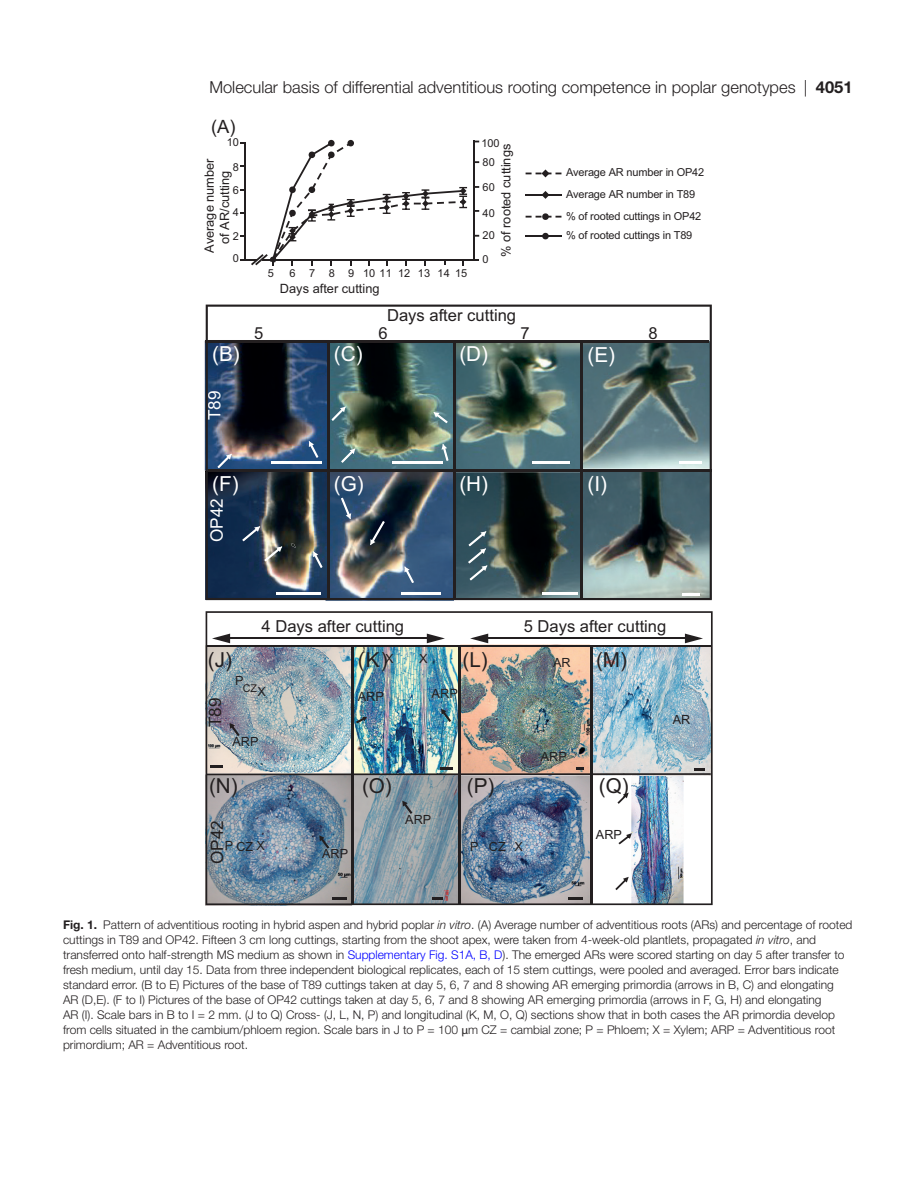
<style>
.page{position:relative;width:919px;height:1187px;background:#fff}
.page>*{position:absolute;margin:0;border:0;box-sizing:border-box;transform-origin:0 0}
.t1{font:20.7px "Arial";color:#231f20}
.t2{font:20.7px "Arial";color:#fff}
.t3{font:18.3px "Arial";color:#231f20}
.t4{font:17.1px "Arial";color:#fff}
.t5{font:17.1px "Arial";color:#231f20}
.t6{font:16.65px "Arial";color:#231f20}
.t7{font:300 16.5px "Helvetica Neue LT Std";color:#231f20}
.t8{font:16.5px "Arial";color:#231f20}
.t9{font:12.9px "Arial";color:#231f20}
.t10{font:12.75px/15.3px "Arial";color:#231f20;text-align:center}
.t11{font:12.6px "Arial";color:#231f20}
.t12{font:300 12px/15px "Helvetica Neue LT Std";color:#231f20}
.t13{font:10.95px/21.8px "Arial";letter-spacing:-.015em;color:#231f20}
.t14{font:10.65px "Arial";color:#231f20}
.s1{font-weight:700}
.s2{font-size:12.6px}
.s3{font-style:italic}
.s4{color:#00f}
.s5{font-family:"Myriad Pro";font-weight:400}
</style>
<div class="page">
<hr style="left:262px;top:259px;width:217px;height:1px;background:#231f20">
<hr style="left:473px;top:140px;width:2px;height:119px;background:#231f20">
<svg style="left:542px;top:232px;width:7px;height:8px"></svg>
<hr style="left:525px;top:194px;width:37px;height:2px;background:#231f20">
<svg style="left:542px;top:191px;width:7px;height:8px"></svg>
<svg style="left:525px;top:169px;width:36px;height:8px"></svg>
<hr style="left:525px;top:235px;width:37px;height:2px;background:#231f20">
<svg style="left:525px;top:213px;width:36px;height:7px"></svg>
<img style="left:206px;top:304px;width:505px;height:296px">
<svg style="left:433px;top:412px;width:14px;height:11px"></svg>
<hr style="left:327px;top:342px;width:2px;height:257px;background:#231f20">
<hr style="left:453px;top:342px;width:3px;height:257px;background:#231f20">
<hr style="left:580px;top:342px;width:2px;height:257px;background:#231f20">
<hr style="left:207px;top:469px;width:504px;height:3px;background:#231f20">
<hr style="left:205px;top:341px;width:504px;height:2px;background:#231f20">
<img style="left:205px;top:611px;width:507px;height:294px">
<hr style="left:206px;top:645px;width:504px;height:1px;background:#231f20">
<hr style="left:227px;top:637px;width:203px;height:2px;background:#231f20">
<svg style="left:427px;top:633px;width:18px;height:10px"></svg>
<svg style="left:212px;top:633px;width:18px;height:10px"></svg>
<svg style="left:319px;top:835px;width:10px;height:13px"></svg>
<svg style="left:402px;top:800px;width:10px;height:13px"></svg>
<svg style="left:211px;top:765px;width:12px;height:2px"></svg>
<svg style="left:568px;top:897px;width:15px;height:2px"></svg>
<svg style="left:332px;top:897px;width:14px;height:2px"></svg>
<svg style="left:433px;top:897px;width:10px;height:2px"></svg>
<svg style="left:576px;top:767px;width:8px;height:2px"></svg>
<svg style="left:240px;top:139px;width:227px;height:126px"></svg>
<hr style="left:271px;top:461px;width:50px;height:3px;background:#fff">
<hr style="left:392px;top:461px;width:51px;height:3px;background:#fff">
<hr style="left:532px;top:461px;width:38px;height:3px;background:#fff">
<hr style="left:679px;top:461px;width:23px;height:3px;background:#fff">
<hr style="left:275px;top:592px;width:45px;height:2px;background:#fff">
<hr style="left:401px;top:592px;width:39px;height:2px;background:#fff">
<hr style="left:542px;top:592px;width:35px;height:2px;background:#fff">
<svg style="left:682px;top:593px;width:18px;height:2px"></svg>
<svg style="left:440px;top:767px;width:13px;height:2px"></svg>
<svg style="left:693px;top:768px;width:11px;height:2px"></svg>
<h3 class="t7" style="left:209px;top:77px;width:644px">Molecular basis of differential adventitious rooting competence in poplar genotypes | <span class="s1">4051</span></h3>
<h2 class="t3" style="left:211px;top:114px;width:26px">(A)</h2>
<p class="t13" style="left:227px;top:131px;width:14px">10</p>
<p class="t10" style="left:202px;top:253px;width:96px;rotate:-90deg">Average number of AR/cutting</p>
<p class="t13" style="left:233px;top:156px;width:8px">8</p>
<p class="t13" style="left:233px;top:179px;width:8px">6</p>
<p class="t13" style="left:233px;top:201px;width:8px">4</p>
<p class="t13" style="left:233px;top:225px;width:8px">2</p>
<p class="t13" style="left:233px;top:247px;width:8px">0</p>
<p class="t13" style="left:481px;top:133px;width:20px">100</p>
<p class="t10" style="left:498px;top:257px;width:115px;rotate:-90deg">% of rooted cuttings</p>
<p class="t13" style="left:482px;top:152px;width:14px">80</p>
<p class="t13" style="left:482px;top:176px;width:14px">60</p>
<p class="t13" style="left:482px;top:202px;width:14px">40</p>
<p class="t13" style="left:482px;top:224px;width:14px">20</p>
<p class="t13" style="left:482px;top:248px;width:8px">0</p>
<p class="t13" style="left:566px;top:161px;width:140px">Average AR number in OP42<br>Average AR number in T89 % of rooted cuttings in OP42</p>
<p class="t13" style="left:566px;top:224px;width:128px">% of rooted cuttings in T89</p>
<p class="t13" style="left:268px;top:262px;width:8px">5</p>
<p class="t13" style="left:289px;top:262px;width:66px">6789</p>
<p class="t13" style="left:363px;top:262px;width:68px">10 11 12 13</p>
<p class="t13" style="left:455px;top:262px;width:14px">15</p>
<p class="t13" style="left:437px;top:262px;width:14px">14</p>
<p class="t10" style="left:280px;top:280px;width:101px">Days after cutting</p>
<h3 class="t6" style="left:387px;top:304px;width:130px">Days after cutting</h3>
<h3 class="t6" style="left:254px;top:321px;width:11px">5</h3>
<h3 class="t6" style="left:378px;top:321px;width:11px">6</h3>
<h3 class="t6" style="left:520px;top:321px;width:11px">7</h3>
<h3 class="t6" style="left:648px;top:321px;width:11px">8</h3>
<h1 class="t2" style="left:212px;top:340px;width:29px">(B)</h1>
<h1 class="t2" style="left:334px;top:340px;width:30px">(C)</h1>
<h1 class="t2" style="left:459px;top:339px;width:30px">(D)</h1>
<h1 class="t2" style="left:587px;top:340px;width:29px">(E)</h1>
<h3 class="t4" style="left:203px;top:420px;width:31px;rotate:-90deg">T89</h3>
<h1 class="t2" style="left:212px;top:469px;width:28px">(F)</h1>
<h1 class="t2" style="left:459px;top:469px;width:30px">(H)</h1>
<h1 class="t2" style="left:334px;top:469px;width:31px">(G)</h1>
<h1 class="t2" style="left:587px;top:469px;width:21px">(I)</h1>
<h3 class="t4" style="left:205px;top:542px;width:45px;rotate:-90deg">OP42</h3>
<h1 class="t1" style="left:208px;top:645px;width:26px">(J)</h1>
<h3 class="t8" style="left:261px;top:615px;width:144px">4 Days after cutting</h3>
<h3 class="t8" style="left:523px;top:615px;width:144px">5 Days after cutting</h3>
<h1 class="t1" style="left:357px;top:645px;width:31px">(K)</h1>
<h1 class="t1" style="left:462px;top:645px;width:27px">(L)</h1>
<h1 class="t1" style="left:596px;top:645px;width:32px">(M)</h1>
<p class="t11" style="left:385px;top:649px;width:10px">X</p>
<p class="t11" style="left:419px;top:649px;width:10px">X</p>
<p class="t11" style="left:553px;top:654px;width:19px">AR</p>
<h3 class="t5" style="left:203px;top:727px;width:31px;rotate:-90deg">T89</h3>
<p class="t11" style="left:235px;top:671px;width:10px">P</p>
<p class="t14" style="left:243px;top:680px;width:25px">CZ<span class="s2">X</span></p>
<p class="t11" style="left:232px;top:732px;width:27px">ARP</p>
<p class="t9" style="left:357px;top:687px;width:28px">ARP</p>
<p class="t9" style="left:431px;top:684px;width:28px">ARP</p>
<p class="t11" style="left:540px;top:747px;width:27px">ARP</p>
<h1 class="t1" style="left:209px;top:771px;width:30px">(N)</h1>
<h1 class="t1" style="left:362px;top:771px;width:31px">(O)</h1>
<h1 class="t1" style="left:467px;top:771px;width:29px">(P)</h1>
<h1 class="t1" style="left:598px;top:771px;width:31px">(Q)</h1>
<p class="t11" style="left:596px;top:825px;width:27px">ARP</p>
<p class="t11" style="left:470px;top:837px;width:54px">PCZX</p>
<p class="t11" style="left:405px;top:810px;width:27px">ARP</p>
<h3 class="t5" style="left:205px;top:863px;width:45px;rotate:-90deg">OP42</h3>
<p class="t11" style="left:225px;top:837px;width:42px">PCZX</p>
<p class="t11" style="left:322px;top:845px;width:27px">ARP</p>
<p class="t11" style="left:672px;top:710px;width:19px">AR</p>
<p class="t12" style="left:63px;top:917px;width:791px"><span class="s1">Fig. 1.</span> Pattern of adventitious rooting in hybrid aspen and hybrid poplar <span class="s3">in vitro</span>. (A) Average number of adventitious roots (ARs) and percentage of rooted cuttings in T89 and OP42. Fifteen 3 cm long cuttings, starting from the shoot apex, were taken from 4-week-old plantlets, propagated <span class="s3">in vitro</span>, and transferred onto half-strength MS medium as shown in <span class="s4">Supplementary Fig. S1A, B, D</span>). The emerged ARs were scored starting on day 5 after transfer to fresh medium, until day 15. Data from three independent biological replicates, each of 15 stem cuttings, were pooled and averaged. Error bars indicate standard error. (B to E) Pictures of the base of T89 cuttings taken at day 5, 6, 7 and 8 showing AR emerging primordia (arrows in B, C) and elongating<br>AR (D,E). (F to I) Pictures of the base of OP42 cuttings taken at day 5, 6, 7 and 8 showing AR emerging primordia (arrows in F, G, H) and elongating<br>AR (I). Scale bars in B to I = 2 mm. (J to Q) Cross- (J, L, N, P) and longitudinal (K, M, O, Q) sections show that in both cases the AR primordia develop from cells situated in the cambium/phloem region. Scale bars in J to P = 100 <span class="s5">μ</span>m CZ = cambial zone; P = Phloem; X = Xylem; ARP = Adventitious root primordium; AR = Adventitious root.</p>
</div>
